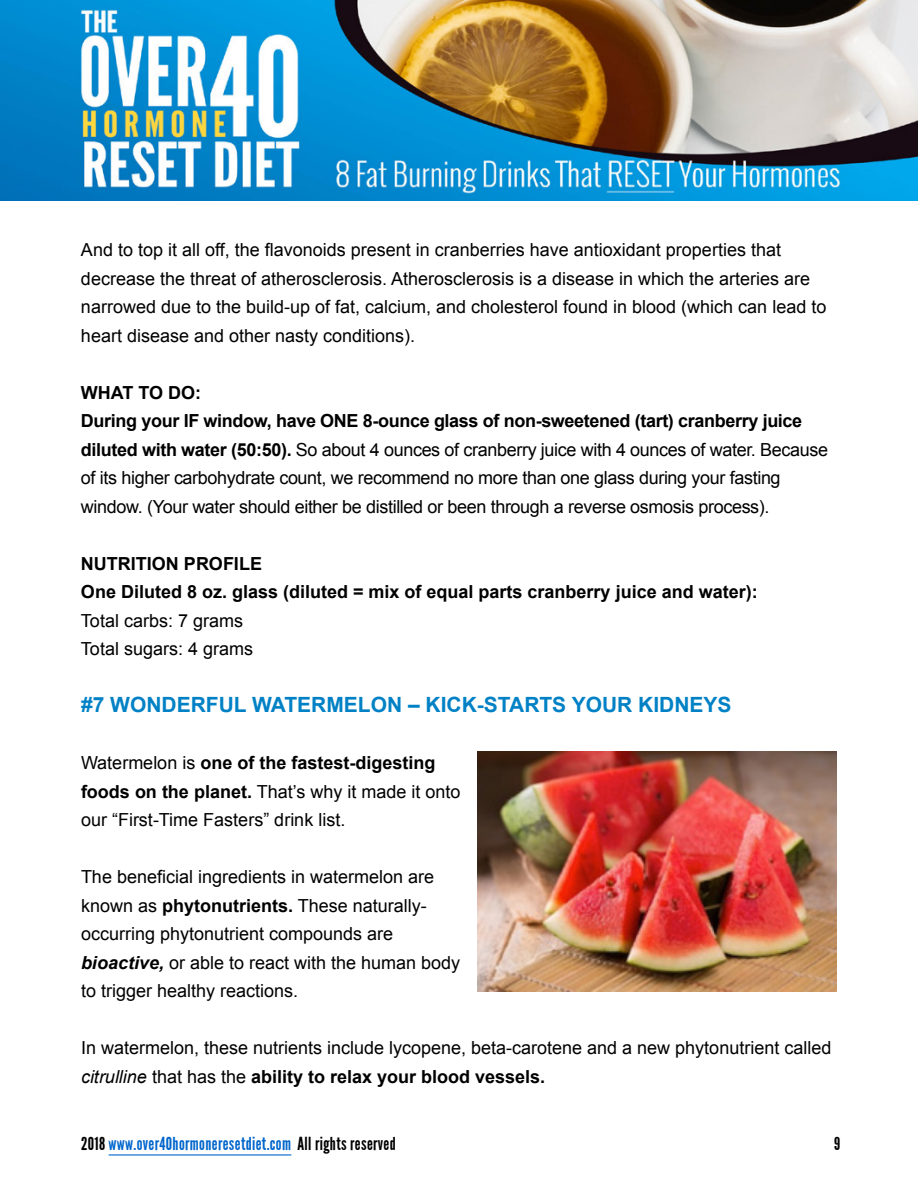
<style>
.page{position:relative;width:918px;height:1188px;background:#fff}
.page>*{position:absolute;margin:0;border:0;box-sizing:border-box;transform-origin:0 0}
.t1{font:700 21px "Arial";color:#0081c5}
.t2{font:18px/28.5px "Arial";color:#000}
.t3{font:18px/28.5px "Arial";letter-spacing:-.02em;color:#000}
.t4{font:700 18px/28.5px "Arial";color:#000}
.t5{font:18px "League Gothic";letter-spacing:.02em;color:#06c}
.t6{font:18px "League Gothic";color:#000}
.s1{font-weight:700}
.s2{font-weight:700;font-style:italic}
.s3{font-style:italic}
.s4{color:#000}
</style>
<div class="page">
<img style="left:0;top:0;width:918px;height:201px">
<hr style="left:109px;top:1154px;width:182px;height:2px;background:#06c">
<img style="left:477px;top:752px;width:360px;height:240px">
<p class="t2" style="left:81px;top:236px;width:747px">And to top it all off, the flavonoids present in cranberries have antioxidant properties that decrease the threat of atherosclerosis. Atherosclerosis is a disease in which the arteries are narrowed due to the build-up of fat, calcium, and cholesterol found in blood (which can lead to heart disease and other nasty conditions).</p>
<p class="t3" style="left:81px;top:378px;width:749px"><span class="s1">WHAT TO DO:<br>During your IF window, have ONE 8-ounce glass of non-sweetened (tart) cranberry juice diluted with water (50:50).</span> So about 4 ounces of cranberry juice with 4 ounces of water. Because of its higher carbohydrate count, we recommend no more than one glass during your fasting window. (Your water should either be distilled or been through a reverse osmosis process).</p>
<p class="t4" style="left:81px;top:550px;width:678px">NUTRITION PROFILE<br>One Diluted 8 oz. glass (diluted = mix of equal parts cranberry juice and water):</p>
<p class="t2" style="left:81px;top:606px;width:174px">Total carbs: 7 grams<br>Total sugars: 4 grams</p>
<p class="t1" style="left:81px;top:691px;width:652px">#7 WONDERFUL WATERMELON – KICK-STARTS YOUR KIDNEYS</p>
<p class="t2" style="left:81px;top:749px;width:381px">Watermelon is <span class="s1">one of the fastest-digesting foods on the planet.</span> That’s why it made it onto our “First-Time Fasters” drink list.</p>
<p class="t2" style="left:81px;top:863px;width:381px">The beneficial ingredients in watermelon are known as <span class="s1">phytonutrients.</span> These naturally&shy;occurring phytonutrient compounds are <span class="s2">bioactive,</span> or able to react with the human body to trigger healthy reactions.</p>
<p class="t2" style="left:81px;top:1034px;width:752px">In watermelon, these nutrients include lycopene, beta-carotene and a new phytonutrient called <span class="s3">citrulline</span> that has the <span class="s1">ability to relax your blood vessels.</span></p>
<p class="t5" style="left:81px;top:1134px;width:316px"><span class="s4">2018</span> www.over40hormoneresetdiet.com <span class="s4">All rights reserved</span></p>
<p class="t6" style="left:834px;top:1134px;width:8px">9</p>
</div>
